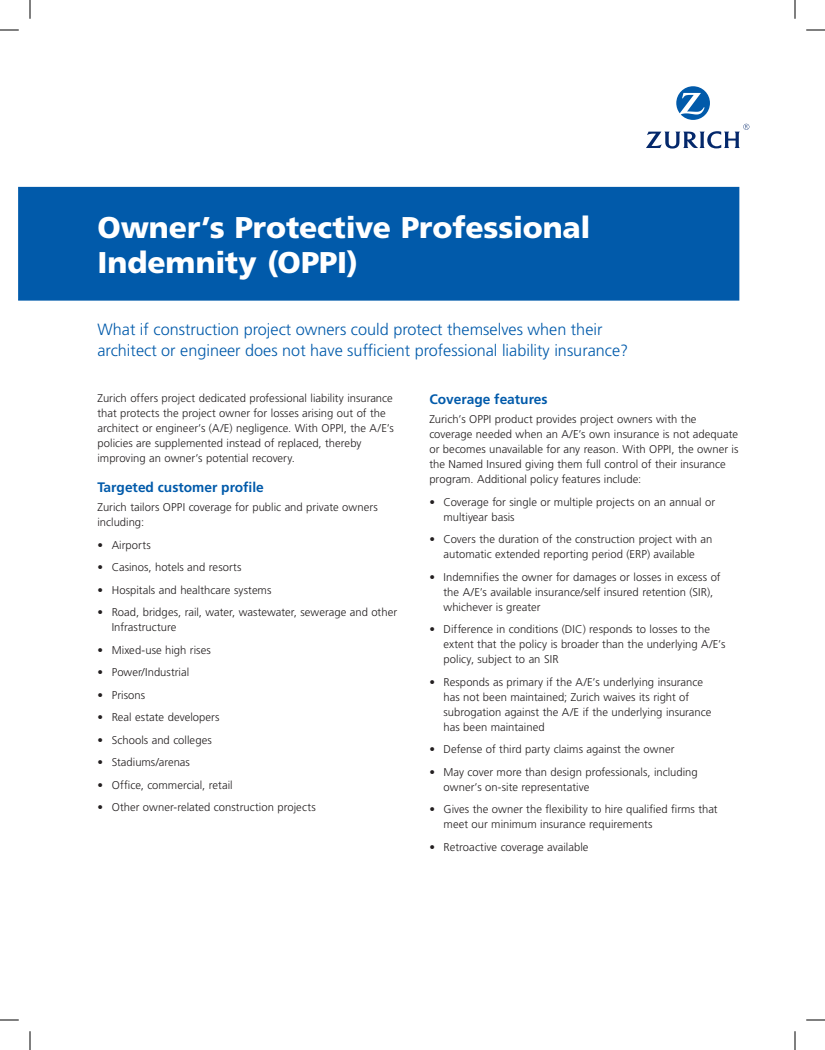
<style>
.page{position:relative;width:825px;height:1050px;background:#fff}
.page>*{position:absolute;margin:0;border:0;box-sizing:border-box;transform-origin:0 0}
.Main_title{font:900 30px/35px "Frutiger LT Std";letter-spacing:-.005em;color:#fff}
.standfirst_across{font:300 16.25px/21.2px "Frutiger LT Std";color:#015aaa}
.Head_2{font:700 13.75px "Frutiger LT Std";color:#015aaa}
.Bullet{font:300 11.25px/15px "Frutiger LT Std";letter-spacing:.005em;color:#231f20}
.Body{font:300 11.25px/15px "Frutiger LT Std";letter-spacing:.005em;color:#231f20}
</style>
<div class="page">
<div style="left:19px;top:188px;width:720px;height:112px;background:#015aaa"></div>
<div style="left:19px;top:187px;width:720px;height:114px;border:1px solid #015aaa"></div>
<svg style="left:646px;top:86px;width:103px;height:63px"></svg>
<svg style="left:0;top:29px;width:19px;height:2px"></svg>
<svg style="left:806px;top:29px;width:19px;height:2px"></svg>
<svg style="left:0;top:1019px;width:19px;height:2px"></svg>
<svg style="left:806px;top:1019px;width:19px;height:2px"></svg>
<svg style="left:29px;top:0;width:2px;height:19px"></svg>
<svg style="left:29px;top:1031px;width:2px;height:19px"></svg>
<svg style="left:794px;top:0;width:2px;height:19px"></svg>
<svg style="left:794px;top:1031px;width:2px;height:19px"></svg>
<p class="Main_title" style="left:98px;top:209px;width:495px">Owner’s Protective Professional<br>Indemnity (OPPI)</p>
<p class="standfirst_across" style="left:98px;top:319px;width:532px">What if construction project owners could protect themselves when their architect or engineer does not have sufficient professional liability insurance?</p>
<p class="Body" style="left:98px;top:391px;width:298px">Zurich offers project dedicated professional liability insurance that protects the project owner for losses arising out of the architect or engineer’s (A/E) negligence. With OPPI, the A/E’s policies are supplemented instead of replaced, thereby improving an owner’s potential recovery.</p>
<p class="Head_2" style="left:98px;top:480px;width:168px">Targeted customer profile</p>
<p class="Body" style="left:98px;top:500px;width:282px">Zurich tailors OPPI coverage for public and private owners including:</p>
<p class="Bullet" style="left:98px;top:538px;width:55px">• Airports</p>
<p class="Bullet" style="left:98px;top:560px;width:146px">• Casinos, hotels and resorts</p>
<p class="Bullet" style="left:98px;top:583px;width:175px">• Hospitals and healthcare systems</p>
<p class="Bullet" style="left:112px;top:605px;width:287px;text-indent:-14px">• Road, bridges, rail, water, wastewater, sewerage and other<br>Infrastructure</p>
<p class="Bullet" style="left:98px;top:643px;width:115px">• Mixed-use high rises</p>
<p class="Bullet" style="left:98px;top:665px;width:93px">• Power/Industrial</p>
<p class="Bullet" style="left:98px;top:688px;width:49px">• Prisons</p>
<p class="Bullet" style="left:98px;top:710px;width:124px">• Real estate developers</p>
<p class="Bullet" style="left:98px;top:733px;width:116px">• Schools and colleges</p>
<p class="Bullet" style="left:98px;top:755px;width:94px">• Stadiums/arenas</p>
<p class="Bullet" style="left:98px;top:778px;width:137px">• Office, commercial, retail</p>
<p class="Bullet" style="left:98px;top:800px;width:220px">• Other owner-related construction projects</p>
<p class="Head_2" style="left:429px;top:392px;width:120px">Coverage features</p>
<p class="Body" style="left:429px;top:412px;width:311px">Zurich’s OPPI product provides project owners with the coverage needed when an A/E’s own insurance is not adequate or becomes unavailable for any reason. With OPPI, the owner is the Named Insured giving them full control of their insurance program. Additional policy features include:</p>
<p class="Bullet" style="left:444px;top:494px;width:273px;text-indent:-14px">• Coverage for single or multiple projects on an annual or multiyear basis</p>
<p class="Bullet" style="left:429px;top:532px;width:285px;text-align:center">• Covers the duration of the construction project with an automatic extended reporting period (ERP) available</p>
<p class="Bullet" style="left:444px;top:569px;width:279px;text-indent:-14px">• Indemnifies the owner for damages or losses in excess of the A/E’s available insurance/self insured retention (SIR), whichever is greater</p>
<p class="Bullet" style="left:444px;top:622px;width:283px;text-indent:-14px">• Difference in conditions (DIC) responds to losses to the extent that the policy is broader than the underlying A/E’s policy, subject to an SIR</p>
<p class="Bullet" style="left:444px;top:674px;width:269px;text-indent:-14px">• Responds as primary if the A/E’s underlying insurance has not been maintained; Zurich waives its right of subrogation against the A/E if the underlying insurance has been maintained</p>
<p class="Bullet" style="left:429px;top:742px;width:247px">• Defense of third party claims against the owner</p>
<p class="Bullet" style="left:444px;top:764px;width:256px;text-indent:-14px">• May cover more than design professionals, including owner’s on-site representative</p>
<p class="Bullet" style="left:444px;top:802px;width:276px;text-indent:-14px">• Gives the owner the flexibility to hire qualified firms that meet our minimum insurance requirements</p>
<p class="Bullet" style="left:429px;top:839px;width:161px">• Retroactive coverage available</p>
</div>
